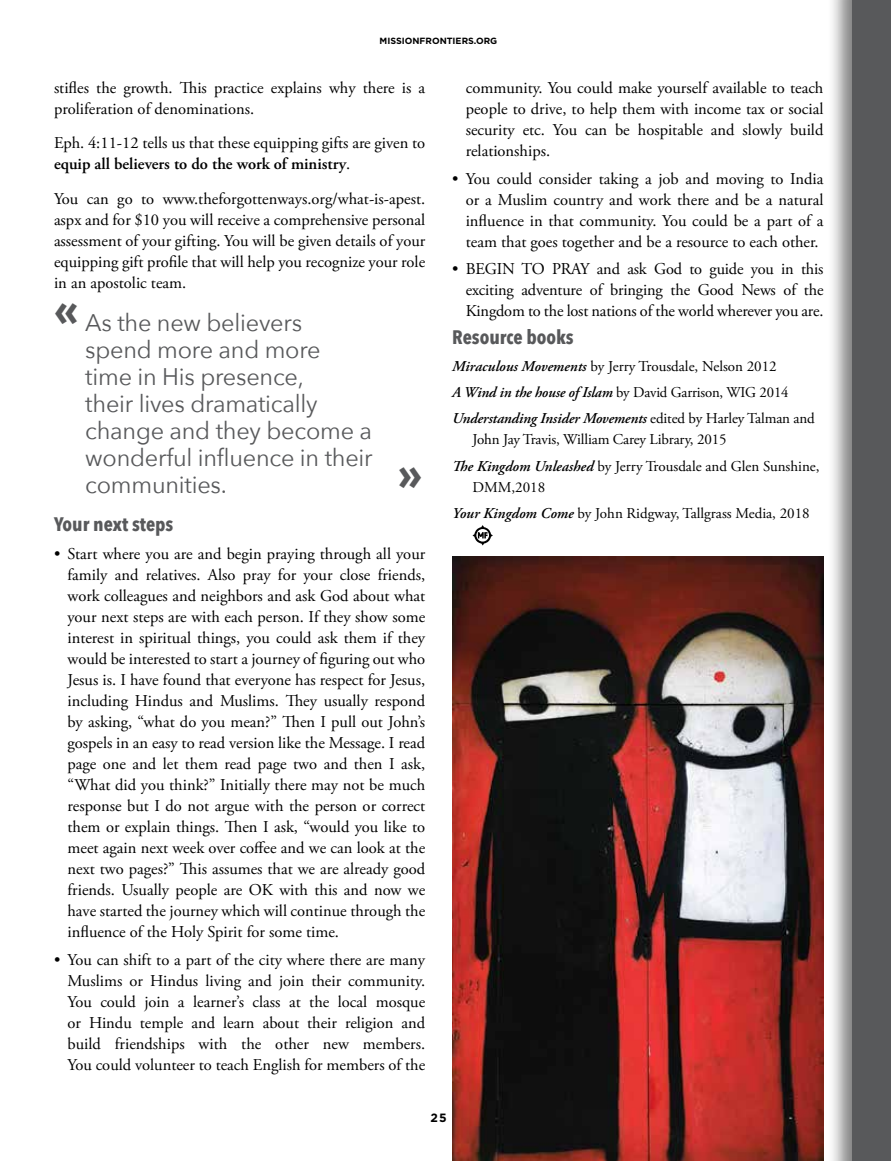
<style>
.page{position:relative;width:891px;height:1161px;background:#fff}
.page>*{position:absolute;margin:0;border:0;box-sizing:border-box;transform-origin:0 0}
.t1{font:700 45px "Avenir Next";color:#58595b}
.t2{font:24px/27px "Avenir Next";letter-spacing:-.01em;color:#58595b}
.t3{font:700 19.5px "Avenir Next Condensed";color:#58595b}
.t4{font:16.5px/21px "Adobe Garamond Pro";color:#000;text-align:justify}
.t5{font:15px/26.4px "Adobe Garamond Pro";color:#000}
.t6{font:700 12px "Gotham";color:#000}
.t7{font:700 9px "Gotham";color:#000}
.s1{font-weight:600;font-style:italic}
.s2{font-weight:600}
</style>
<div class="page">
<div style="left:826px;top:0;width:65px;height:1161px;background:#000;opacity:.5"></div>
<div style="left:852px;top:0;width:39px;height:1161px;background:#58595b"></div>
<svg style="left:472px;top:525px;width:21px;height:21px"></svg>
<img style="left:452px;top:557px;width:372px;height:604px">
<p class="t7" style="left:380px;top:35px;width:119px">MISSIONFRONTIERS.ORG</p>
<p class="t4" style="left:466px;top:78px;width:359px">community. You could make yourself available to teach people to drive, to help them with income tax or social security etc. You can be hospitable and slowly build relationships.</p>
<p class="t4" style="left:466px;top:169px;width:359px;text-indent:-13px">• You could consider taking a job and moving to India or a Muslim country and work there and be a natural influence in that community. You could be a part of a team that goes together and be a resource to each other.</p>
<p class="t4" style="left:466px;top:259px;width:359px;text-indent:-13px">• BEGIN TO PRAY and ask God to guide you in this exciting adventure of bringing the Good News of the Kingdom to the lost nations of the world wherever you are.</p>
<p class="t3" style="left:452px;top:325px;width:123px">Resource books</p>
<p class="t5" style="left:452px;top:353px;width:364px"><span class="s1">Miraculous Movements</span> by Jerry Trousdale, Nelson 2012<br><span class="s1">A Wind in the house of Islam</span> by David Garrison, WIG 2014<br><span class="s1">Understanding Insider Movements</span> edited by Harley Talman and</p>
<p class="t5" style="left:452px;top:427px;width:369px;text-indent:20px">John Jay Travis, William Carey Library, 2015<br><span class="s1">The Kingdom Unleashed</span> by Jerry Trousdale and Glen Sunshine,</p>
<p class="t5" style="left:452px;top:474px;width:359px;text-indent:20px">DMM,2018<br><span class="s1">Your Kingdom Come</span> by John Ridgway, Tallgrass Media, 2018</p>
<p class="t4" style="left:54px;top:78px;width:373px">stifles the growth. This practice explains why there is a proliferation of denominations.</p>
<p class="t4" style="left:54px;top:133px;width:373px">Eph. 4:11-12 tells us that these equipping gifts are given to <span class="s2">equip all believers to do the work of ministry</span>.</p>
<p class="t4" style="left:54px;top:189px;width:373px">You can go to www.theforgottenways.org/what-is-apest. aspx and for $10 you will receive a comprehensive personal assessment of your gifting. You will be given details of your equipping gift profile that will help you recognize your role in an apostolic team.</p>
<h2 class="t2" style="left:85px;top:309px;width:289px;text-indent:-31px"><sup>«</sup> As the new believers spend more and more time in His presence,<br>their lives dramatically change and they become a wonderful influence in their communities.</h2>
<h1 class="t1" style="left:398px;top:435px;width:26px">»</h1>
<p class="t3" style="left:54px;top:512px;width:121px">Your next steps</p>
<p class="t4" style="left:67px;top:544px;width:359px;text-indent:-13px">• Start where you are and begin praying through all your family and relatives. Also pray for your close friends, work colleagues and neighbors and ask God about what your next steps are with each person. If they show some interest in spiritual things, you could ask them if they would be interested to start a journey of figuring out who Jesus is. I have found that everyone has respect for Jesus, including Hindus and Muslims. They usually respond by asking, “what do you mean?” Then I pull out John’s gospels in an easy to read version like the Message. I read page one and let them read page two and then I ask, “What did you think?” Initially there may not be much response but I do not argue with the person or correct them or explain things. Then I ask, “would you like to meet again next week over coffee and we can look at the next two pages?” This assumes that we are already good friends. Usually people are OK with this and now we have started the journey which will continue through the influence of the Holy Spirit for some time.</p>
<p class="t4" style="left:67px;top:949px;width:359px;text-indent:-13px">• You can shift to a part of the city where there are many Muslims or Hindus living and join their community.<br>You could join a learner’s class at the local mosque or Hindu temple and learn about their religion and build friendships with the other new members.<br>You could volunteer to teach English for members of the</p>
<p class="t6" style="left:430px;top:1110px;width:18px">25</p>
</div>
